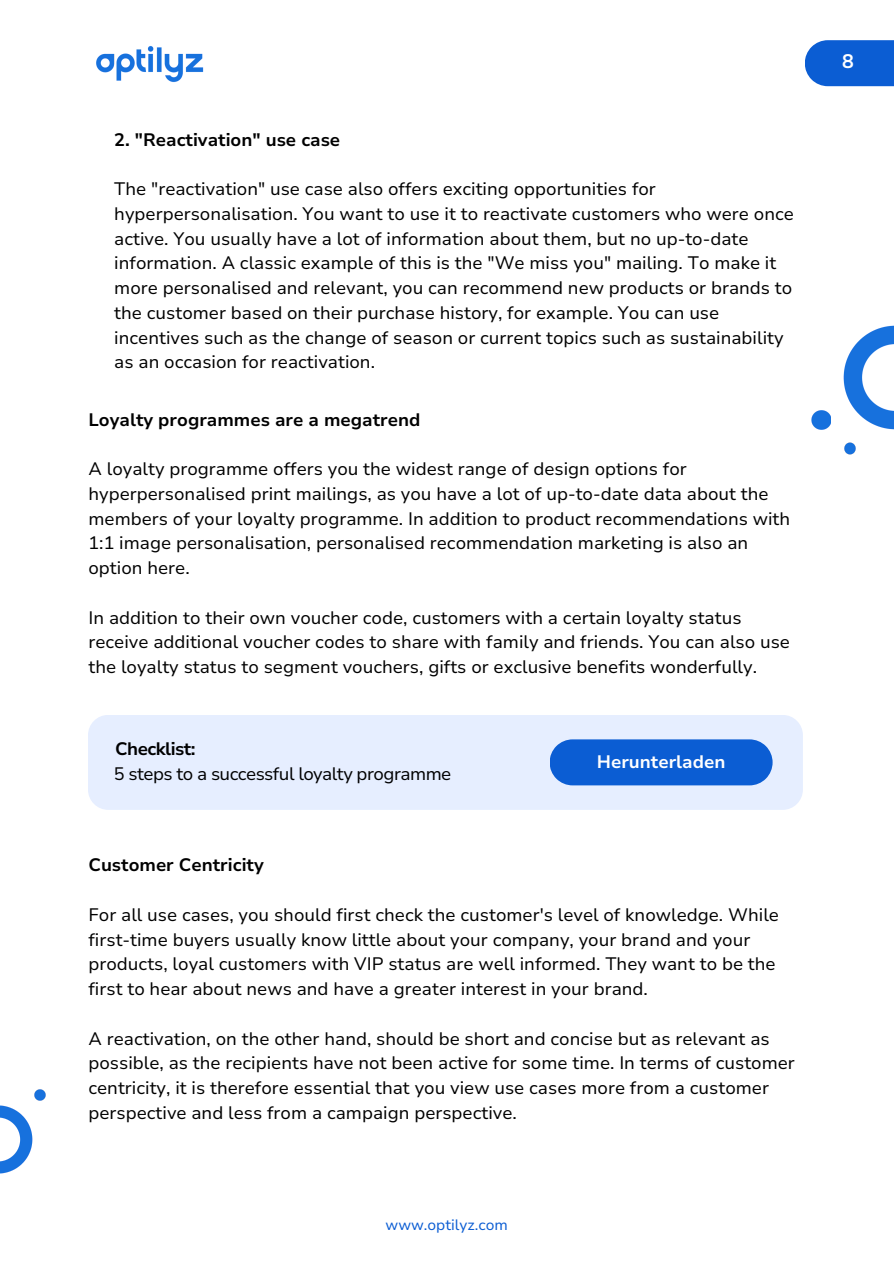
<style>
.page{position:relative;width:894px;height:1264px;background:#fff}
.page>*{position:absolute;margin:0;border:0;box-sizing:border-box;transform-origin:0 0}
.t1{font:700 19.5px "Nunito Sans 10 pt";color:#fff}
.t2{font:18px/24.8px "Nunito Sans 10 pt";color:#000}
.t3{font:700 18px "Nunito Sans 10 pt";color:#000}
.t4{font:18px "Nunito Sans 10 pt";letter-spacing:-.03em;color:#000}
.t5{font:700 18px "Nunito Sans 10 pt";color:#fff}
.t6{font:700 18px "Nunito Sans 10 pt";letter-spacing:-.03em;color:#000}
.t7{font:15px "Nunito Sans 10 pt";color:#0b5dd3}
</style>
<div class="page">
<img style="left:96px;top:46px;width:108px;height:36px">
<img style="left:843px;top:325px;width:50px;height:105px">
<img style="left:811px;top:410px;width:19px;height:19px">
<svg style="left:844px;top:442px;width:11px;height:13px"></svg>
<svg style="left:805px;top:40px;width:88px;height:46px;background:#1966d5"></svg>
<img style="left:0;top:1105px;width:33px;height:69px">
<svg style="left:34px;top:1089px;width:11px;height:12px"></svg>
<div style="left:88px;top:715px;width:714px;height:94px;background:#e6eeff;border-radius:20px"></div>
<div style="left:550px;top:739px;width:222px;height:46px;background:#0b5dd3"></div>
<p class="t3" style="left:114px;top:127px;width:227px">2. "Reactivation" use case</p>
<p class="t2" style="left:114px;top:177px;width:681px">The "reactivation" use case also offers exciting opportunities for hyperpersonalisation. You want to use it to reactivate customers who were once active. You usually have a lot of information about them, but no up-to-date information. A classic example of this is the "We miss you" mailing. To make it more personalised and relevant, you can recommend new products or brands to the customer based on their purchase history, for example. You can use incentives such as the change of season or current topics such as sustainability as an occasion for reactivation.</p>
<p class="t3" style="left:88px;top:407px;width:333px">Loyalty programmes are a megatrend</p>
<p class="t2" style="left:88px;top:457px;width:703px">A loyalty programme offers you the widest range of design options for hyperpersonalised print mailings, as you have a lot of up-to-date data about the members of your loyalty programme. In addition to product recommendations with 1:1 image personalisation, personalised recommendation marketing is also an option here.</p>
<p class="t2" style="left:88px;top:605px;width:702px">In addition to their own voucher code, customers with a certain loyalty status receive additional voucher codes to share with family and friends. You can also use the loyalty status to segment vouchers, gifts or exclusive benefits wonderfully.</p>
<p class="t6" style="left:115px;top:737px;width:82px">Checklist:</p>
<p class="t4" style="left:114px;top:762px;width:339px">5 steps to a successful loyalty programme</p>
<p class="t5" style="left:596px;top:749px;width:130px">Herunterladen</p>
<p class="t3" style="left:88px;top:853px;width:177px">Customer Centricity</p>
<p class="t2" style="left:88px;top:902px;width:691px">For all use cases, you should first check the customer's level of knowledge. While first-time buyers usually know little about your company, your brand and your products, loyal customers with VIP status are well informed. They want to be the first to hear about news and have a greater interest in your brand.</p>
<p class="t2" style="left:88px;top:1026px;width:707px">A reactivation, on the other hand, should be short and concise but as relevant as possible, as the recipients have not been active for some time. In terms of customer centricity, it is therefore essential that you view use cases more from a customer perspective and less from a campaign perspective.</p>
<p class="t7" style="left:385px;top:1215px;width:124px">www.optilyz.com</p>
<p class="t1" style="left:842px;top:49px;width:13px">8</p>
</div>
